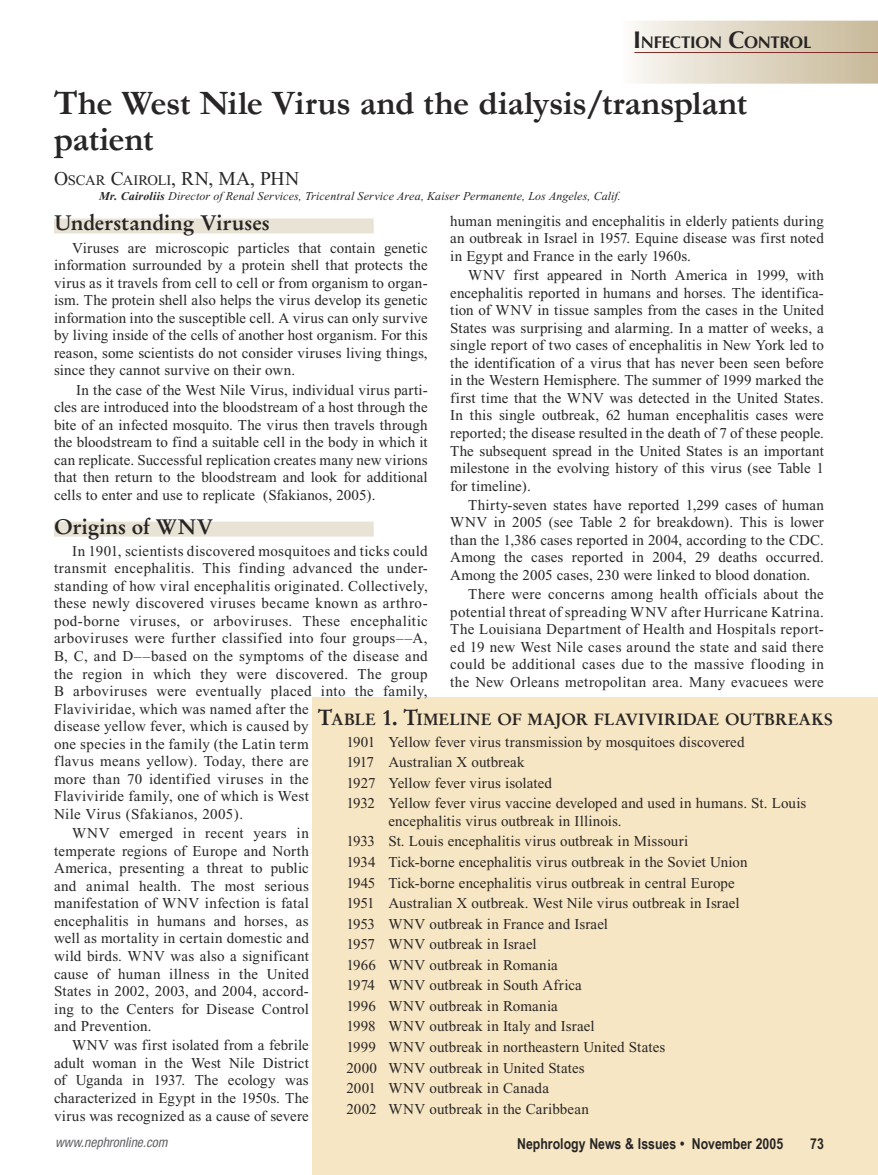
<style>
.page{position:relative;width:878px;height:1175px;background:#fff}
.page>*{position:absolute;margin:0;border:0;box-sizing:border-box;transform-origin:0 0}
.headline_02{font:700 34.5px/36px "Garamond";letter-spacing:-.01em;color:#272525}
.Subheader_03_-_single_line{font:700 21px "Stempel Garamond";letter-spacing:-.005em;color:#272525}
.body_text_byline{font:19.5px "Times New Roman";letter-spacing:.02em;color:#272525}
.t1{font:700 16.8px "Optima";letter-spacing:-.02em;color:#272525}
.Subheader_02{font:700 16.35px "Stempel Garamond";color:#272525}
.body_text_main{font:15px/17.5px "Times New Roman";letter-spacing:.02em;color:#272525;text-align:justify}
.body_text_main_-_bulleted{font:15px/17.5px "Times New Roman";letter-spacing:.005em;color:#272525}
.page_numbers_-_right{font:700 15px "Arial Narrow";color:#272525}
.t2{font:italic condensed 13.5px "Helvetica Neue";color:#636466}
.body_text_byline_--_outside_info{font:italic 12px "Times New Roman";letter-spacing:.01em;color:#272525}
.s1{font-size:24px}
.s2{font-size:14.7px}
.s3{font-weight:700}
.s4{font-size:21.75px}
</style>
<div class="page">
<div style="left:312px;top:698px;width:566px;height:476px;background:#f7e6c3"></div>
<div style="left:54px;top:218px;width:320px;height:15px;background:#e9e3d5"></div>
<div style="left:54px;top:521px;width:320px;height:15px;background:#e9e3d5"></div>
<div style="left:621px;top:21px;width:257px;height:63px;background:linear-gradient(to right,#faf8f5,#c7b897)"></div>
<svg style="left:634px;top:52px;width:244px;height:1px"></svg>
<p class="t1" style="left:633px;top:33px;width:180px"><span class="s1">I</span>NFECTION <span class="s1">C</span>ONTROL</p>
<p class="headline_02" style="left:54px;top:85px;width:694px">The West Nile Virus and the dialysis/transplant patient</p>
<p class="body_text_byline" style="left:54px;top:167px;width:247px">O<span class="s2">SCAR</span> C<span class="s2">AIROLI</span>, RN, MA, PHN</p>
<p class="body_text_byline_--_outside_info" style="left:99px;top:189px;width:523px"><span class="s3">Mr. Cairoliis</span> Director of Renal Services, Tricentral Service Area, Kaiser Permanente, Los Angeles, Calif.</p>
<p class="Subheader_03_-_single_line" style="left:54px;top:210px;width:217px">Understanding Viruses</p>
<p class="body_text_main" style="left:54px;top:239px;width:375px;text-indent:18px">Viruses are microscopic particles that contain genetic information surrounded by a protein shell that protects the virus as it travels from cell to cell or from organism to organ&shy;ism. The protein shell also helps the virus develop its genetic information into the susceptible cell. A virus can only survive by living inside of the cells of another host organism. For this reason, some scientists do not consider viruses living things, since they cannot survive on their own.</p>
<p class="body_text_main" style="left:54px;top:381px;width:375px;text-indent:22px">In the case of the West Nile Virus, individual virus parti&shy;cles are introduced into the bloodstream of a host through the bite of an infected mosquito. The virus then travels through the bloodstream to find a suitable cell in the body in which it can replicate. Successful replication creates many new virions that then return to the bloodstream and look for additional cells to enter and use to replicate (Sfakianos, 2005).</p>
<p class="Subheader_03_-_single_line" style="left:54px;top:513px;width:160px">Origins of WNV</p>
<p class="body_text_main" style="left:54px;top:542px;width:375px;text-align:left;text-indent:18px">In 1901, scientists discovered mosquitoes and ticks could transmit encephalitis. This finding advanced the under&shy;standing of how viral encephalitis originated. Collectively, these newly discovered viruses became known as arthro&shy;pod-borne viruses, or arboviruses. These encephalitic arboviruses were further classified into four groups––A, B, C, and D––based on the symptoms of the disease and the region in which they were discovered. The group B arboviruses were eventually placed into the family, Flaviviridae, which was named after the<br>disease yellow fever, which is caused by<br>one species in the family (the Latin term<br>flavus means yellow). Today, there are<br>more than 70 identified viruses in the<br>Flaviviride family, one of which is West<br>Nile Virus (Sfakianos, 2005).</p>
<p class="body_text_main" style="left:54px;top:824px;width:256px;text-indent:18px">WNV emerged in recent years in temperate regions of Europe and North America, presenting a threat to public and animal health. The most serious manifestation of WNV infection is fatal encephalitis in humans and horses, as well as mortality in certain domestic and wild birds. WNV was also a significant cause of human illness in the United States in 2002, 2003, and 2004, accord&shy;ing to the Centers for Disease Control and Prevention.</p>
<p class="body_text_main" style="left:54px;top:1036px;width:256px;text-indent:18px">WNV was first isolated from a febrile adult woman in the West Nile District of Uganda in 1937. The ecology was characterized in Egypt in the 1950s. The virus was recognized as a cause of severe</p>
<p class="body_text_main" style="left:450px;top:212px;width:375px">human meningitis and encephalitis in elderly patients during an outbreak in Israel in 1957. Equine disease was first noted in Egypt and France in the early 1960s.</p>
<p class="body_text_main" style="left:450px;top:266px;width:375px;text-indent:18px">WNV first appeared in North America in 1999, with encephalitis reported in humans and horses. The identifica&shy;tion of WNV in tissue samples from the cases in the United States was surprising and alarming. In a matter of weeks, a single report of two cases of encephalitis in New York led to the identification of a virus that has never been seen before in the Western Hemisphere. The summer of 1999 marked the first time that the WNV was detected in the United States.<br>In this single outbreak, 62 human encephalitis cases were reported; the disease resulted in the death of 7 of these people.<br>The subsequent spread in the United States is an important milestone in the evolving history of this virus (see Table 1 for timeline).</p>
<p class="body_text_main" style="left:450px;top:496px;width:375px;text-indent:18px">Thirty-seven states have reported 1,299 cases of human WNV in 2005 (see Table 2 for breakdown). This is lower than the 1,386 cases reported in 2004, according to the CDC.<br>Among the cases reported in 2004, 29 deaths occurred.<br>Among the 2005 cases, 230 were linked to blood donation.</p>
<p class="body_text_main" style="left:450px;top:585px;width:375px;text-indent:18px">There were concerns among health officials about the potential threat of spreading WNV after Hurricane Katrina.<br>The Louisiana Department of Health and Hospitals report&shy;ed 19 new West Nile cases around the state and said there could be additional cases due to the massive flooding in the New Orleans metropolitan area. Many evacuees were</p>
<p class="Subheader_02" style="left:318px;top:709px;width:516px"><span class="s4">T</span>ABLE <span class="s4">1. T</span>IMELINE OF MAJOR FLAVIVIRIDAE OUTBREAKS</p>
<p class="body_text_main_-_bulleted" style="left:346px;top:733px;width:399px">1901 Yellow fever virus transmission by mosquitoes discovered</p>
<p class="body_text_main_-_bulleted" style="left:346px;top:753px;width:180px">1917 Australian X outbreak</p>
<p class="body_text_main_-_bulleted" style="left:346px;top:774px;width:207px">1927 Yellow fever virus isolated</p>
<p class="body_text_main_-_bulleted" style="left:388px;top:794px;width:419px;text-indent:-42px">1932 Yellow fever virus vaccine developed and used in humans. St. Louis encephalitis virus outbreak in Illinois.</p>
<p class="body_text_main_-_bulleted" style="left:346px;top:832px;width:343px">1933 St. Louis encephalitis virus outbreak in Missouri</p>
<p class="body_text_main_-_bulleted" style="left:346px;top:853px;width:402px">1934 Tick-borne encephalitis virus outbreak in the Soviet Union</p>
<p class="body_text_main_-_bulleted" style="left:346px;top:873px;width:390px">1945 Tick-borne encephalitis virus outbreak in central Europe</p>
<p class="body_text_main_-_bulleted" style="left:346px;top:894px;width:395px">1951 Australian X outbreak. West Nile virus outbreak in Israel</p>
<p class="body_text_main_-_bulleted" style="left:346px;top:915px;width:263px">1953 WNV outbreak in France and Israel</p>
<p class="body_text_main_-_bulleted" style="left:346px;top:935px;width:192px">1957 WNV outbreak in Israel</p>
<p class="body_text_main_-_bulleted" style="left:346px;top:956px;width:213px">1966 WNV outbreak in Romania</p>
<p class="body_text_main_-_bulleted" style="left:346px;top:976px;width:237px">1974 WNV outbreak in South Africa</p>
<p class="body_text_main_-_bulleted" style="left:346px;top:997px;width:213px">1996 WNV outbreak in Romania</p>
<p class="body_text_main_-_bulleted" style="left:346px;top:1017px;width:250px">1998 WNV outbreak in Italy and Israel</p>
<p class="body_text_main_-_bulleted" style="left:346px;top:1038px;width:320px">1999 WNV outbreak in northeastern United States</p>
<p class="body_text_main_-_bulleted" style="left:346px;top:1058px;width:240px">2000 WNV outbreak in United States</p>
<p class="body_text_main_-_bulleted" style="left:346px;top:1079px;width:204px">2001 WNV outbreak in Canada</p>
<p class="body_text_main_-_bulleted" style="left:346px;top:1099px;width:244px">2002 WNV outbreak in the Caribbean</p>
<p class="t2" style="left:55px;top:1134px;width:114px">www.nephronline.com</p>
<p class="page_numbers_-_right" style="left:517px;top:1135px;width:267px">Nephrology News &amp; Issues • November 2005</p>
<p class="page_numbers_-_right" style="left:810px;top:1135px;width:15px">73</p>
</div>
